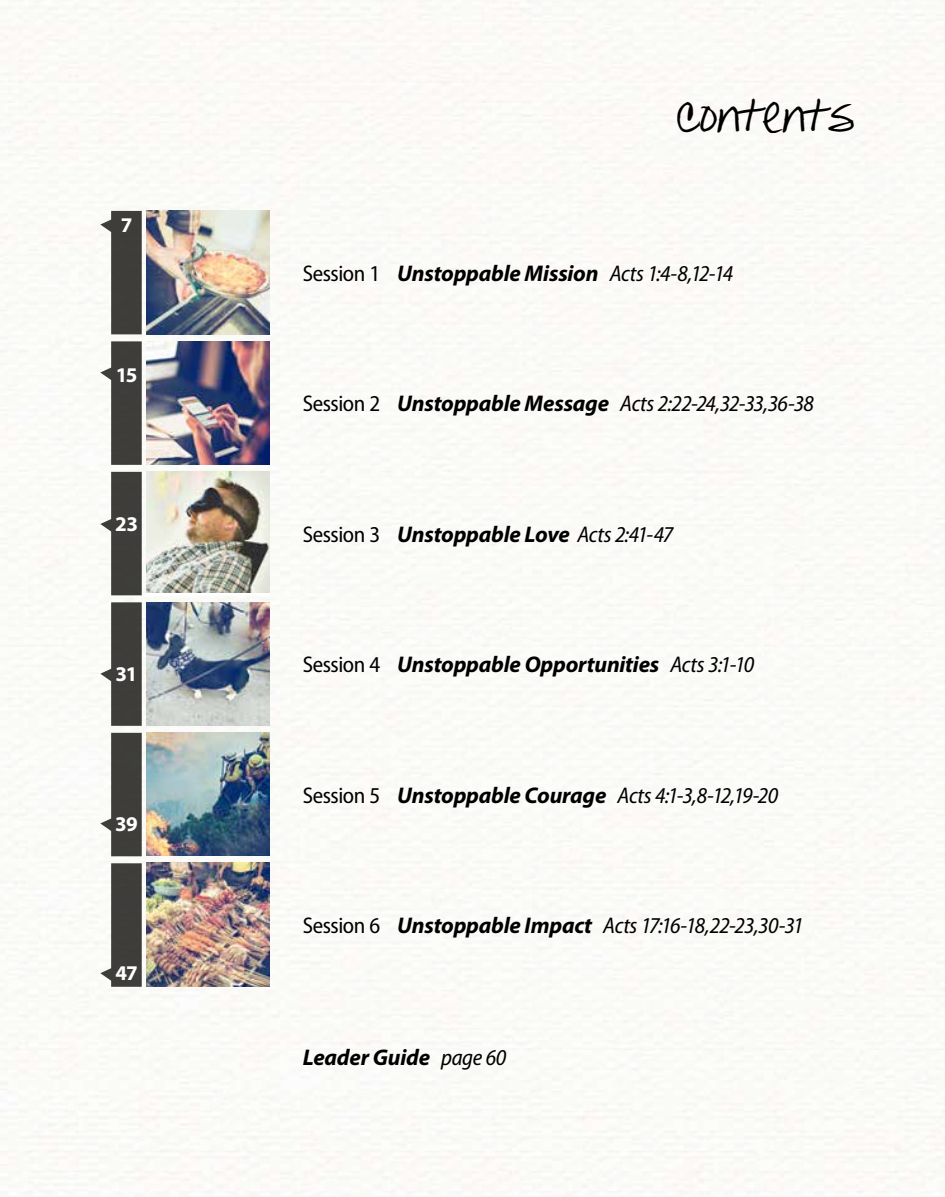
<style>
.page{position:relative;width:945px;height:1197px;background:#fff}
.page>*{position:absolute;margin:0;border:0;box-sizing:border-box;transform-origin:0 0}
.t1{font:35px "Pea Alesa";letter-spacing:.01em;color:#000}
.t2{font:italic semi-condensed 22.75px "Myriad Pro";letter-spacing:-.03em;color:#000}
.t3{font:italic 700 22.75px "Myriad Pro";letter-spacing:-.01em;color:#000}
.t4{font:700 21px "Myriad Pro";letter-spacing:-.045em;color:#fff}
.s1{font-weight:400;font-style:normal;font-stretch:semi-condensed}
.s2{font-weight:400;font-stretch:semi-condensed}
.s3{font-style:normal}
.s4{font-weight:700;font-stretch:normal}
</style>
<div class="page">
<img style="left:0;top:0;width:945px;height:1197px">
<img style="left:146px;top:211px;width:124px;height:123px">
<img style="left:146px;top:341px;width:124px;height:124px">
<img style="left:146px;top:472px;width:124px;height:121px">
<img style="left:146px;top:602px;width:124px;height:123px">
<img style="left:146px;top:732px;width:124px;height:124px">
<img style="left:146px;top:863px;width:124px;height:123px">
<svg style="left:100px;top:211px;width:42px;height:123px"></svg>
<svg style="left:100px;top:341px;width:42px;height:124px"></svg>
<svg style="left:100px;top:472px;width:42px;height:123px"></svg>
<svg style="left:100px;top:602px;width:42px;height:124px"></svg>
<svg style="left:100px;top:733px;width:42px;height:123px"></svg>
<svg style="left:100px;top:863px;width:42px;height:124px"></svg>
<p class="t4" style="left:121px;top:213px;width:13px">7</p>
<p class="t4" style="left:116px;top:363px;width:23px">15</p>
<p class="t4" style="left:115px;top:512px;width:24px">23</p>
<p class="t4" style="left:116px;top:662px;width:23px">31</p>
<p class="t4" style="left:115px;top:812px;width:24px">39</p>
<p class="t4" style="left:115px;top:962px;width:24px">47</p>
<h1 class="t1" style="left:677px;top:110px;width:178px">CONTENTS</h1>
<p class="t3" style="left:303px;top:261px;width:432px"><span class="s1">Session 1</span> Unstoppable Mission <span class="s2">Acts 1:4-8,12-14</span></p>
<p class="t2" style="left:303px;top:392px;width:513px"><span class="s3">Session 2</span> <span class="s4">Unstoppable Message</span> Acts 2:22-24,32-33,36-38</p>
<p class="t3" style="left:303px;top:522px;width:372px"><span class="s1">Session 3</span> Unstoppable Love <span class="s2">Acts 2:41-47</span></p>
<p class="t3" style="left:303px;top:652px;width:453px"><span class="s1">Session 4</span> Unstoppable Opportunities <span class="s2">Acts 3:1-10</span></p>
<p class="t2" style="left:303px;top:783px;width:477px"><span class="s3">Session 5</span> <span class="s4">Unstoppable Courage</span> Acts 4:1-3,8-12,19-20</p>
<p class="t2" style="left:303px;top:913px;width:502px"><span class="s3">Session 6</span> <span class="s4">Unstoppable Impact</span> Acts 17:16-18,22-23,30-31</p>
<p class="t3" style="left:303px;top:1045px;width:205px">Leader Guide <span class="s2">page 60</span></p>
</div>
